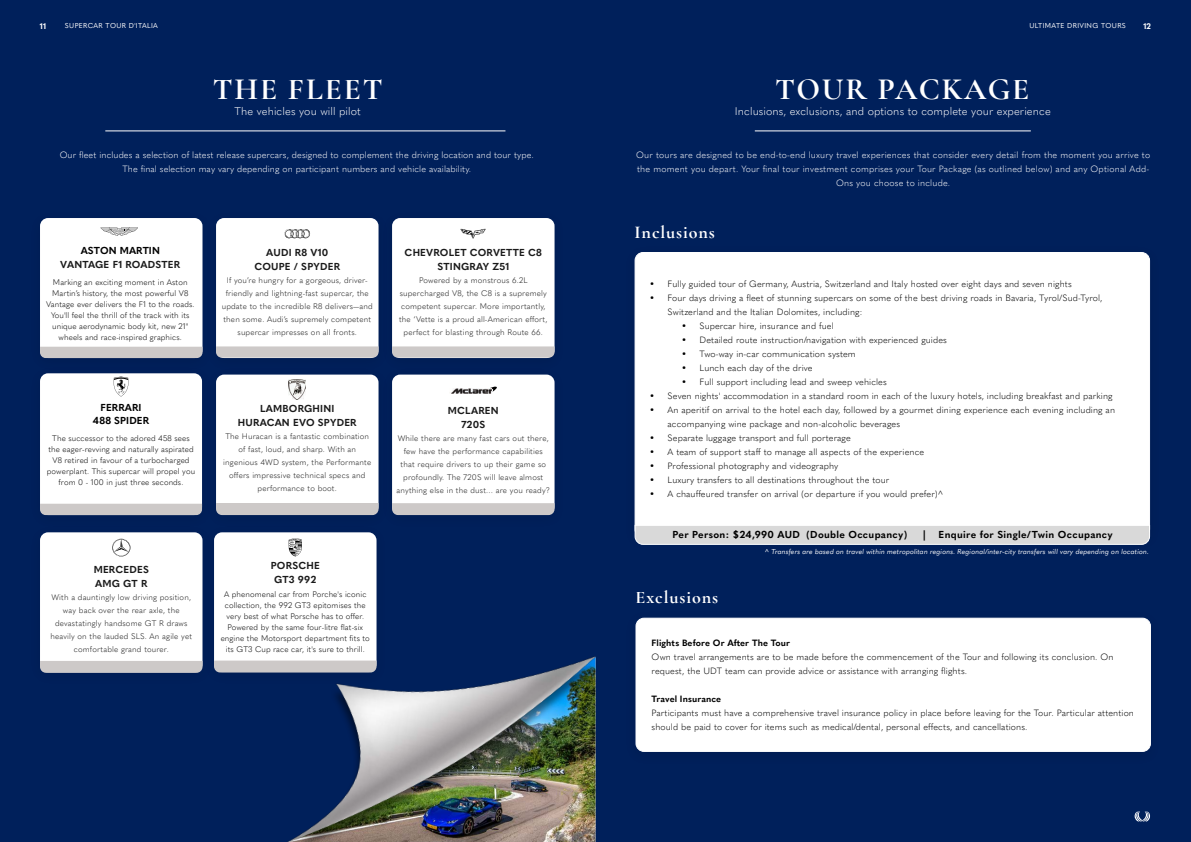
<style>
.page{position:relative;width:1191px;height:842px;background:#fff}
.page>*{position:absolute;margin:0;border:0;box-sizing:border-box;transform-origin:0 0}
.t1{font:700 31px "Cormorant Garamond";letter-spacing:.06em;color:#fff}
.t2{font:700 18px "Cormorant Garamond";letter-spacing:.05em;color:#fff}
.t3{font:300 11px "Quasimoda";letter-spacing:.01em;color:#fff}
.t4{font:700 10px/14px "Quasimoda";letter-spacing:.02em;color:#1a1a1a;text-align:center}
.t5{font:700 10px "Quasimoda";letter-spacing:.03em;color:#000}
.t6{font:700 10px "Quasimoda";letter-spacing:.01em;color:#000}
.t7{font:300 9px/14px "Quasimoda";letter-spacing:.01em;color:#000}
.t8{font:300 9px/14px "Quasimoda";letter-spacing:.02em;color:#fff;text-align:center}
.t9{font:700 9px "Quasimoda";letter-spacing:.01em;color:#000}
.t10{font:300 8px/13px "Quasimoda";letter-spacing:.02em;color:#1a1a1a;text-align:center}
.t11{font:300 8px/11px "Quasimoda";letter-spacing:.01em;color:#000;text-align:center}
.t12{font:700 8px "Quasimoda";color:#fff}
.t13{font:italic 7px "Quasimoda";letter-spacing:.01em;color:#fff}
.t14{font:7px "Quasimoda";letter-spacing:.05em;color:#fff}
</style>
<div class="page">
<div style="left:595px;top:0;width:596px;height:842px;background:#00205b"></div>
<div style="left:0;top:0;width:595px;height:842px;background:#00205b"></div>
<svg style="left:1134px;top:811px;width:16px;height:10px"></svg>
<div style="left:636px;top:618px;width:514px;height:133px;background:#fff;border-radius:8px"></div>
<div style="left:635px;top:618px;width:516px;height:134px;border:1px solid #fff;border-radius:8px"></div>
<div style="left:635px;top:252px;width:514px;height:285px;background:#fff;border-radius:8px"></div>
<svg style="left:634px;top:524px;width:516px;height:21px"></svg>
<hr style="left:755px;top:131px;width:275px;height:1px;background:#fff">
<hr style="left:105px;top:131px;width:400px;height:1px;background:#fff">
<img style="left:287px;top:656px;width:309px;height:186px">
<div style="left:40px;top:373px;width:162px;height:142px;background:#fff;border-radius:8px"></div>
<div style="left:40px;top:504px;width:162px;height:11px;background:#cdc9c8"></div>
<svg style="left:114px;top:377px;width:14px;height:19px"></svg>
<div style="left:216px;top:218px;width:162px;height:140px;background:#fff;border-radius:8px"></div>
<svg style="left:284px;top:229px;width:26px;height:9px"></svg>
<svg style="left:216px;top:346px;width:162px;height:12px"></svg>
<div style="left:205px;top:367px;width:185px;height:162px;background:#000;opacity:.1"></div>
<div style="left:216px;top:375px;width:162px;height:140px;background:#fff;border-radius:8px"></div>
<img style="left:289px;top:380px;width:17px;height:19px">
<div style="left:216px;top:503px;width:162px;height:12px;background:#cdc9c8"></div>
<div style="left:381px;top:367px;width:185px;height:162px;background:#000;opacity:.1"></div>
<div style="left:392px;top:375px;width:162px;height:140px;background:#fff;border-radius:8px"></div>
<svg style="left:488px;top:386px;width:9px;height:6px"></svg>
<img style="left:451px;top:389px;width:40px;height:4px">
<svg style="left:392px;top:503px;width:162px;height:12px"></svg>
<div style="left:40px;top:532px;width:162px;height:140px;background:#fff;border-radius:8px"></div>
<svg style="left:112px;top:539px;width:18px;height:17px"></svg>
<svg style="left:40px;top:661px;width:162px;height:12px"></svg>
<div style="left:203px;top:524px;width:185px;height:162px;background:#001f59"></div>
<div style="left:214px;top:532px;width:162px;height:140px;background:#fff;border-radius:8px"></div>
<svg style="left:289px;top:538px;width:13px;height:18px"></svg>
<div style="left:214px;top:661px;width:162px;height:11px;background:#cdc9c8"></div>
<div style="left:29px;top:210px;width:185px;height:162px;background:#001f59"></div>
<div style="left:40px;top:218px;width:162px;height:140px;background:#fff;border-radius:8px"></div>
<div style="left:40px;top:347px;width:162px;height:11px;background:#cdc9c8"></div>
<svg style="left:101px;top:227px;width:37px;height:9px"></svg>
<div style="left:381px;top:210px;width:185px;height:162px;background:#001f59"></div>
<div style="left:392px;top:218px;width:162px;height:140px;background:#fff;border-radius:8px"></div>
<svg style="left:392px;top:346px;width:162px;height:12px"></svg>
<img style="left:460px;top:228px;width:26px;height:11px">
<p class="t12" style="left:40px;top:20px;width:8px">11</p>
<p class="t14" style="left:65px;top:21px;width:94px">SUPERCAR TOUR D'ITALIA</p>
<p class="t14" style="left:1029px;top:21px;width:98px">ULTIMATE DRIVING TOURS</p>
<p class="t12" style="left:1143px;top:20px;width:9px">12</p>
<p class="t1" style="left:213px;top:70px;width:171px">THE FLEET</p>
<p class="t3" style="left:234px;top:103px;width:128px">The vehicles you will pilot</p>
<p class="t8" style="left:60px;top:148px;width:475px">Our fleet includes a selection of latest release supercars, designed to complement the driving location and tour type.</p>
<p class="t8" style="left:122px;top:162px;width:350px">The final selection may vary depending on participant numbers and vehicle availability.</p>
<p class="t6" style="left:81px;top:243px;width:81px">ASTON MARTIN</p>
<p class="t4" style="left:60px;top:257px;width:122px">VANTAGE F1 ROADSTER</p>
<p class="t11" style="left:46px;top:276px;width:150px">Marking an exciting moment in Aston Martin’s history, the most powerful V8<br>Vantage ever delivers the F1 to the roads.<br>You'll feel the thrill of the track with its unique aerodynamic body kit, new 21" wheels and race-inspired graphics.</p>
<p class="t6" style="left:100px;top:400px;width:43px">FERRARI</p>
<p class="t6" style="left:93px;top:413px;width:58px">488 SPIDER</p>
<p class="t11" style="left:47px;top:432px;width:150px">The successor to the adored 458 sees the eager-revving and naturally aspirated V8 retired in favour of a turbocharged powerplant. This supercar will propel you from 0 - 100 in just three seconds.</p>
<p class="t4" style="left:94px;top:562px;width:57px">MERCEDES</p>
<p class="t4" style="left:95px;top:576px;width:54px">AMG GT R</p>
<p class="t10" style="left:50px;top:590px;width:143px">With a dauntingly low driving position, way back over the rear axle, the devastatingly handsome GT R draws heavily on the lauded SLS. An agile yet comfortable grand tourer.</p>
<p class="t4" style="left:266px;top:244px;width:64px">AUDI R8 V10</p>
<p class="t4" style="left:254px;top:259px;width:87px">COUPE / SPYDER</p>
<p class="t10" style="left:222px;top:273px;width:152px">If you’re hungry for a gorgeous, driver&shy;friendly and lightning-fast supercar, the update to the incredible R8 delivers—and then some. Audi’s supremely competent supercar impresses on all fronts.</p>
<p class="t4" style="left:405px;top:244px;width:139px">CHEVROLET CORVETTE C8<br>STINGRAY Z51</p>
<p class="t10" style="left:399px;top:273px;width:150px">Powered by a monstrous 6.2L supercharged V8, the C8 is a supremely competent supercar. More importantly, the ‘Vette is a proud all-American effort, perfect for blasting through Route 66.</p>
<p class="t4" style="left:260px;top:401px;width:76px">LAMBORGHINI</p>
<p class="t4" style="left:238px;top:415px;width:120px">HURACAN EVO SPYDER</p>
<p class="t10" style="left:223px;top:429px;width:149px">The Huracan is a fantastic combination of fast, loud, and sharp. With an ingenious 4WD system, the Performante offers impressive technical specs and performance to boot.</p>
<p class="t4" style="left:448px;top:403px;width:52px">MCLAREN</p>
<p class="t4" style="left:461px;top:417px;width:25px">720S</p>
<p class="t10" style="left:396px;top:431px;width:155px">While there are many fast cars out there, few have the performance capabilities that require drivers to up their game so profoundly. The 720S will leave almost anything else in the dust… are you ready?</p>
<p class="t4" style="left:271px;top:557px;width:50px">PORSCHE</p>
<p class="t4" style="left:274px;top:572px;width:44px">GT3 992</p>
<p class="t11" style="left:221px;top:588px;width:151px">A phenomenal car from Porche's iconic collection, the 992 GT3 epitomises the very best of what Porsche has to offer.<br>Powered by the same four-litre flat-six engine the Motorsport department fits to its GT3 Cup race car, it's sure to thrill.</p>
<p class="t1" style="left:775px;top:70px;width:256px">TOUR PACKAGE</p>
<p class="t3" style="left:735px;top:103px;width:317px">Inclusions, exclusions, and options to complete your experience</p>
<p class="t8" style="left:636px;top:148px;width:515px">Our tours are designed to be end-to-end luxury travel experiences that consider every detail from the moment you arrive to the moment you depart. Your final tour investment comprises your Tour Package (as outlined below) and any Optional Add-<br>Ons you choose to include.</p>
<p class="t2" style="left:634px;top:222px;width:82px">Inclusions</p>
<p class="t7" style="left:649px;top:276px;width:424px">• Fully guided tour of Germany, Austria, Switzerland and Italy hosted over eight days and seven nights</p>
<p class="t7" style="left:667px;top:290px;width:436px;text-indent:-18px">• Four days driving a fleet of stunning supercars on some of the best driving roads in Bavaria, Tyrol/Sud-Tyrol,<br>Switzerland and the Italian Dolomites, including:</p>
<p class="t7" style="left:681px;top:318px;width:154px">• Supercar hire, insurance and fuel</p>
<p class="t7" style="left:681px;top:332px;width:267px">• Detailed route instruction/navigation with experienced guides</p>
<p class="t7" style="left:681px;top:346px;width:176px">• Two-way in-car communication system</p>
<p class="t7" style="left:681px;top:360px;width:132px">• Lunch each day of the drive</p>
<p class="t7" style="left:681px;top:374px;width:207px">• Full support including lead and sweep vehicles</p>
<p class="t7" style="left:649px;top:388px;width:464px">• Seven nights' accommodation in a standard room in each of the luxury hotels, including breakfast and parking</p>
<p class="t7" style="left:667px;top:402px;width:449px;text-indent:-18px">• An aperitif on arrival to the hotel each day, followed by a gourmet dining experience each evening including an accompanying wine package and non-alcoholic beverages</p>
<p class="t7" style="left:649px;top:430px;width:203px">• Separate luggage transport and full porterage</p>
<p class="t7" style="left:649px;top:444px;width:276px">• A team of support staff to manage all aspects of the experience</p>
<p class="t7" style="left:649px;top:458px;width:190px">• Professional photography and videography</p>
<p class="t7" style="left:649px;top:472px;width:241px">• Luxury transfers to all destinations throughout the tour</p>
<p class="t7" style="left:649px;top:486px;width:295px">• A chauffeured transfer on arrival (or departure if you would prefer)^</p>
<p class="t5" style="left:672px;top:527px;width:236px">Per Person: $24,990 AUD (Double Occupancy)</p>
<p class="t5" style="left:923px;top:527px;width:4px">|</p>
<p class="t5" style="left:938px;top:527px;width:176px">Enquire for Single/Twin Occupancy</p>
<p class="t13" style="left:765px;top:546px;width:385px">^ Transfers are based on travel within metropolitan regions. Regional/inter-city transfers will vary depending on location.</p>
<p class="t2" style="left:635px;top:586px;width:84px">Exclusions</p>
<p class="t9" style="left:651px;top:636px;width:140px">Flights Before Or After The Tour</p>
<p class="t7" style="left:651px;top:649px;width:463px">Own travel arrangements are to be made before the commencement of the Tour and following its conclusion. On request, the UDT team can provide advice or assistance with arranging flights.</p>
<p class="t9" style="left:651px;top:692px;width:71px">Travel Insurance</p>
<p class="t7" style="left:651px;top:705px;width:484px">Participants must have a comprehensive travel insurance policy in place before leaving for the Tour. Particular attention should be paid to cover for items such as medical/dental, personal effects, and cancellations.</p>
</div>
